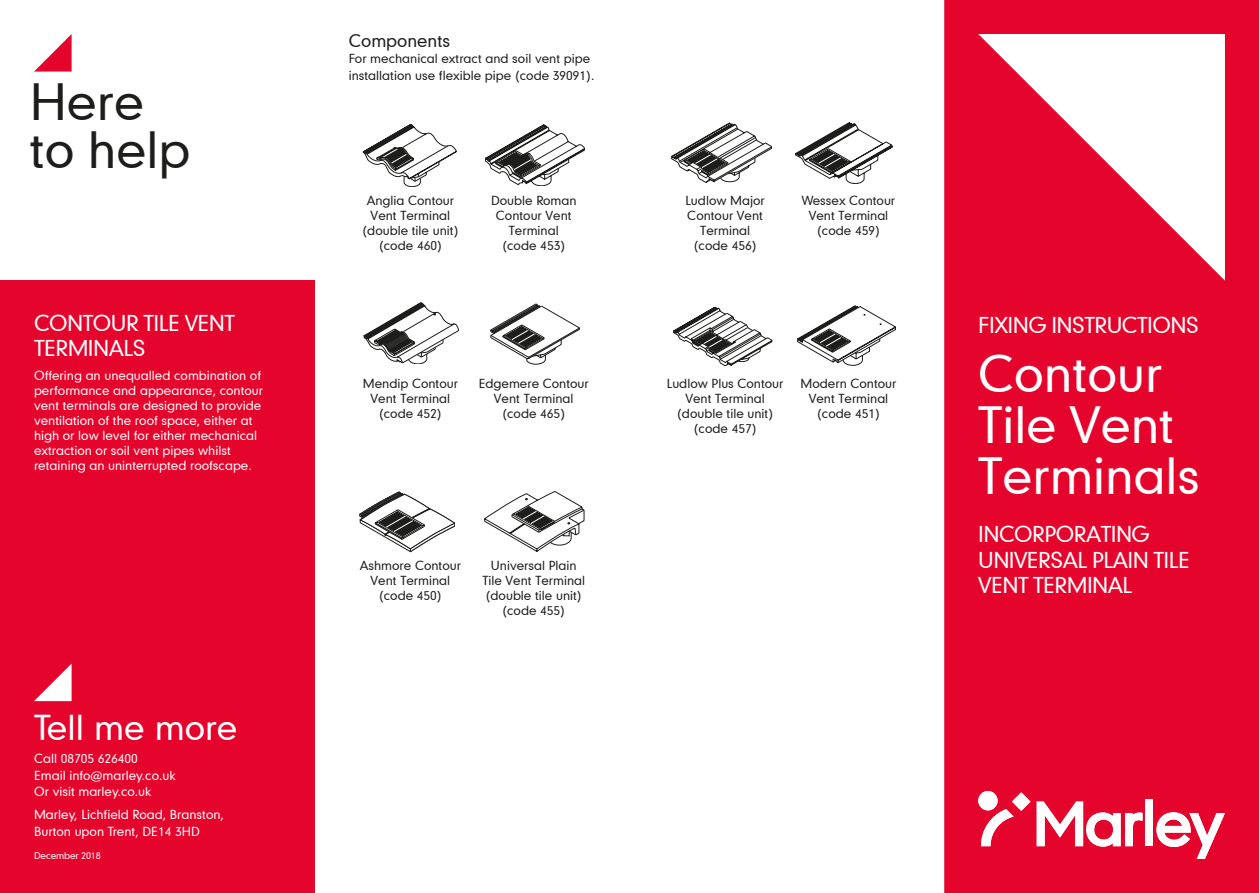
<style>
.page{position:relative;width:1259px;height:893px;background:#fff}
.page>*{position:absolute;margin:0;border:0;box-sizing:border-box;transform-origin:0 0}
.t1{font:48px/51px "Geometric 706 BT Medium B";color:#fff}
.t2{font:48px/48px "Geometric 706 BT Medium B";color:#1d1d1b}
.t3{font:33px "Geometric 706 BT Medium B";color:#fff}
.t4{font:21px/25.5px "Geometric 706 BT Medium B";letter-spacing:-.03em;color:#fff}
.t5{font:16.5px "Geometric 706 BT Medium B";color:#1d1d1b}
.t6{font:12px/15px "Geometric 706 BT Medium B";color:#1d1d1b;text-align:center}
.t7{font:12px/15px "Geometric 706 BT Medium B";color:#fff}
.t8{font:9px "Geometric 706 BT Medium B";letter-spacing:-.015em;color:#fff}
</style>
<div class="page">
<div style="left:944px;top:0;width:315px;height:893px;background:#e4042c"></div>
<svg style="left:978px;top:34px;width:247px;height:247px"></svg>
<div style="left:1145px;top:799px;width:8px;height:47px;background:#fff"></div>
<svg style="left:1156px;top:812px;width:69px;height:47px"></svg>
<svg style="left:978px;top:791px;width:19px;height:19px"></svg>
<svg style="left:981px;top:792px;width:49px;height:54px"></svg>
<svg style="left:1036px;top:801px;width:106px;height:46px"></svg>
<div style="left:0;top:281px;width:315px;height:612px;background:#e4042c"></div>
<svg style="left:34px;top:34px;width:38px;height:38px"></svg>
<svg style="left:34px;top:664px;width:38px;height:37px"></svg>
<svg style="left:363px;top:124px;width:93px;height:63px"></svg>
<svg style="left:364px;top:302px;width:95px;height:62px"></svg>
<svg style="left:797px;top:306px;width:98px;height:59px"></svg>
<svg style="left:484px;top:491px;width:100px;height:61px"></svg>
<svg style="left:485px;top:125px;width:100px;height:61px"></svg>
<svg style="left:671px;top:123px;width:100px;height:60px"></svg>
<svg style="left:673px;top:307px;width:99px;height:59px"></svg>
<svg style="left:795px;top:122px;width:97px;height:62px"></svg>
<svg style="left:490px;top:304px;width:89px;height:60px"></svg>
<svg style="left:359px;top:492px;width:96px;height:60px"></svg>
<h1 class="t2" style="left:30px;top:77px;width:162px">Here to help</h1>
<h3 class="t4" style="left:34px;top:309px;width:203px">CONTOUR TILE VENT<br>TERMINALS</h3>
<p class="t7" style="left:34px;top:367px;width:231px">Offering an unequalled combination of performance and appearance, contour vent terminals are designed to provide ventilation of the roof space, either at high or low level for either mechanical extraction or soil vent pipes whilst retaining an uninterrupted roofscape.</p>
<h2 class="t3" style="left:34px;top:706px;width:205px">Tell me more</h2>
<p class="t7" style="left:34px;top:750px;width:143px;line-height:16.5px">Call 08705 626400<br>Email info@marley.co.uk<br>Or visit marley.co.uk</p>
<p class="t7" style="left:34px;top:806px;width:191px;line-height:16.5px">Marley, Lichfield Road, Branston,<br>Burton upon Trent, DE14 3HD</p>
<p class="t8" style="left:34px;top:850px;width:68px">December 2018</p>
<h3 class="t5" style="left:349px;top:29px;width:103px">Components</h3>
<p class="t6" style="left:349px;top:50px;width:247px;line-height:16.5px;text-align:left">For mechanical extract and soil vent pipe installation use flexible pipe (code 39091).</p>
<p class="t6" style="left:362px;top:192px;width:97px">Anglia Contour<br>Vent Terminal (double tile unit) (code 460)</p>
<p class="t6" style="left:491px;top:192px;width:87px">Double Roman<br>Contour Vent<br>Terminal (code 453)</p>
<p class="t6" style="left:685px;top:192px;width:81px">Ludlow Major<br>Contour Vent<br>Terminal (code 456)</p>
<p class="t6" style="left:802px;top:192px;width:95px">Wessex Contour<br>Vent Terminal (code 459)</p>
<p class="t6" style="left:363px;top:375px;width:97px">Mendip Contour<br>Vent Terminal (code 452)</p>
<p class="t6" style="left:479px;top:375px;width:112px">Edgemere Contour<br>Vent Terminal (code 465)</p>
<p class="t6" style="left:667px;top:375px;width:118px">Ludlow Plus Contour<br>Vent Terminal (double tile unit) (code 457)</p>
<p class="t6" style="left:800px;top:375px;width:97px">Modern Contour<br>Vent Terminal (code 451)</p>
<p class="t6" style="left:360px;top:558px;width:103px">Ashmore Contour<br>Vent Terminal (code 450)</p>
<p class="t6" style="left:482px;top:558px;width:104px">Universal Plain<br>Tile Vent Terminal (double tile unit) (code 455)</p>
<h3 class="t4" style="left:978px;top:312px;width:222px">FIXING INSTRUCTIONS</h3>
<h1 class="t1" style="left:978px;top:348px;width:223px">Contour<br>Tile Vent<br>Terminals</h1>
<h3 class="t4" style="left:978px;top:521px;width:213px">INCORPORATING<br>UNIVERSAL PLAIN TILE<br>VENT TERMINAL</h3>
</div>
